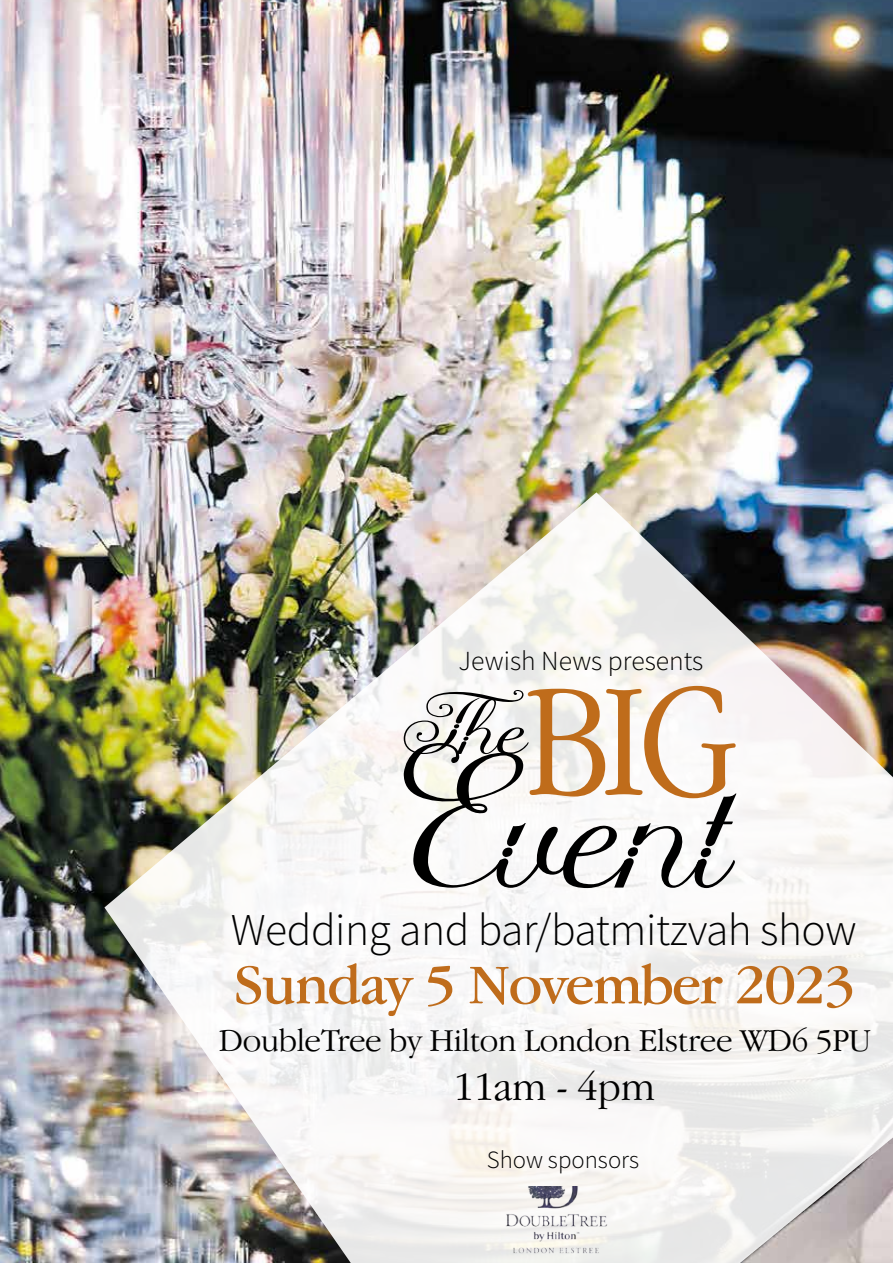
<style>
.page{position:relative;width:893px;height:1263px;background:#fff}
.page>*{position:absolute;margin:0;border:0;box-sizing:border-box;transform-origin:0 0}
.t1{font:174.9px "Arellion";color:#000;scale:1.08 1}
.t2{font:300 168.45px "Garamond IT Cby BT";color:#bf6c1b;scale:.82 1}
.t3{font:75.15px "Arellion";color:#000;scale:1.25 1}
.t4{font:57.9px "Garamond IT Cby BT";letter-spacing:-.03em;color:#bf6c1b}
.t5{font:300 45.45px "Source Sans Pro";letter-spacing:-.01em;color:#000}
.t6{font:300 41.25px "Garamond IT Cby BT";letter-spacing:-.01em;color:#000}
.t7{font:300 33px "Garamond IT Cby BT";letter-spacing:-.01em;color:#000}
.t8{font:300 27.6px "Source Sans Pro";color:#000}
.t9{font:300 24.75px "Source Sans Pro";color:#000}
</style>
<div class="page">
<img style="left:0;top:0;width:893px;height:1263px">
<img style="left:104px;top:492px;width:789px;height:771px">
<img style="left:487px;top:1186px;width:151px;height:75px">
<p class="t8" style="left:458px;top:643px;width:246px">Jewish News presents</p>
<h3 class="t3" style="left:409px;top:681px;width:97px">Th e</h3>
<h2 class="t2" style="left:524px;top:642px;width:262px">BIG</h2>
<h1 class="t1" style="left:400px;top:717px;width:301px">Event</h1>
<h3 class="t5" style="left:231px;top:902px;width:627px">Wedding and bar/batmitzvah show</h3>
<h3 class="t4" style="left:234px;top:950px;width:624px">Sunday 5 November 2023</h3>
<p class="t7" style="left:219px;top:1021px;width:654px">DoubleTree by Hilton London Elstree WD6 5PU</p>
<p class="t6" style="left:453px;top:1063px;width:204px">11am - 4pm</p>
<p class="t9" style="left:487px;top:1145px;width:154px">Show sponsors</p>
</div>
